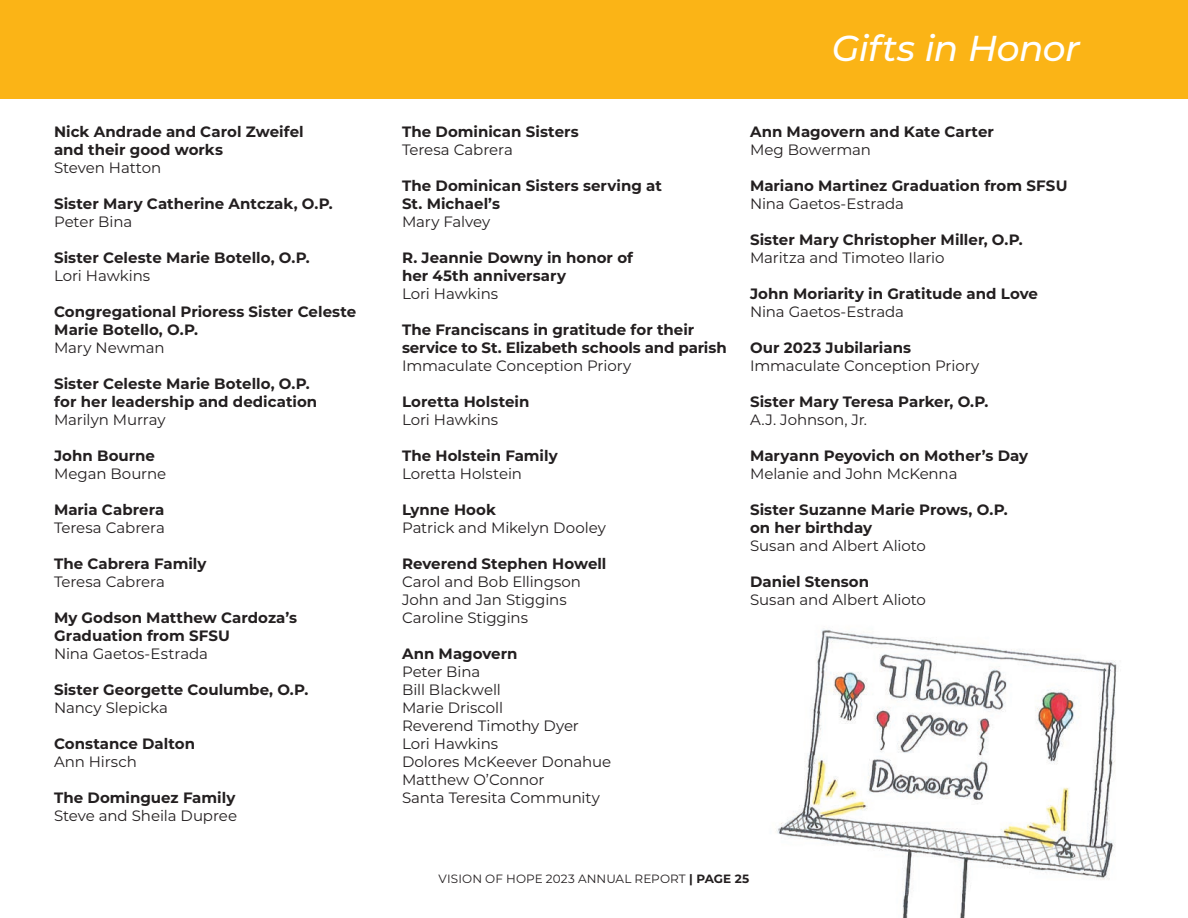
<style>
.page{position:relative;width:1188px;height:918px;background:#fff}
.page>*{position:absolute;margin:0;border:0;box-sizing:border-box;transform-origin:0 0}
.t1{font:italic 500 36px "Montserrat";letter-spacing:-.015em;color:#fff}
.t2{font:700 15px/18px "Montserrat";color:#231f20}
.t3{font:15px "Montserrat";letter-spacing:-.005em;color:#231f20}
.t4{font:12px "Montserrat";letter-spacing:.01em;color:#231f20}
.s1{font-weight:400}
.s2{font-weight:700}
</style>
<div class="page">
<img style="left:776px;top:629px;width:341px;height:289px">
<div style="left:0;top:0;width:1188px;height:98px;background:#fbb416"></div>
<p class="t2" style="left:54px;top:121px;width:251px">Nick Andrade and Carol Zweifel and their good works<br><span class="s1">Steven Hatton</span></p>
<p class="t2" style="left:54px;top:193px;width:280px">Sister Mary Catherine Antczak, O.P.</p>
<p class="t3" style="left:54px;top:211px;width:80px">Peter Bina</p>
<p class="t2" style="left:54px;top:247px;width:257px">Sister Celeste Marie Botello, O.P.</p>
<p class="t3" style="left:54px;top:265px;width:98px">Lori Hawkins</p>
<p class="t2" style="left:54px;top:301px;width:304px">Congregational Prioress Sister Celeste<br>Marie Botello, O.P.</p>
<p class="t3" style="left:54px;top:337px;width:112px">Mary Newman</p>
<p class="t2" style="left:54px;top:373px;width:265px">Sister Celeste Marie Botello, O.P. for her leadership and dedication</p>
<p class="t3" style="left:54px;top:409px;width:113px">Marilyn Murray</p>
<p class="t2" style="left:54px;top:445px;width:102px">John Bourne</p>
<p class="t3" style="left:54px;top:463px;width:114px">Megan Bourne</p>
<p class="t2" style="left:54px;top:499px;width:112px">Maria Cabrera</p>
<p class="t3" style="left:54px;top:517px;width:112px">Teresa Cabrera</p>
<p class="t2" style="left:54px;top:553px;width:154px">The Cabrera Family</p>
<p class="t3" style="left:54px;top:571px;width:112px">Teresa Cabrera</p>
<p class="t2" style="left:54px;top:607px;width:245px">My Godson Matthew Cardoza’s<br>Graduation from SFSU</p>
<p class="t3" style="left:54px;top:643px;width:156px">Nina Gaetos-Estrada</p>
<p class="t2" style="left:54px;top:679px;width:256px">Sister Georgette Coulumbe, O.P.</p>
<p class="t3" style="left:54px;top:697px;width:116px">Nancy Slepicka</p>
<p class="t2" style="left:54px;top:733px;width:143px">Constance Dalton</p>
<p class="t3" style="left:54px;top:751px;width:84px">Ann Hirsch</p>
<p class="t2" style="left:54px;top:787px;width:183px">The Dominguez Family</p>
<p class="t3" style="left:54px;top:805px;width:185px">Steve and Sheila Dupree</p>
<p class="t1" style="left:832px;top:23px;width:250px">Gifts in Honor</p>
<p class="t2" style="left:402px;top:121px;width:178px">The Dominican Sisters</p>
<p class="t3" style="left:402px;top:139px;width:112px">Teresa Cabrera</p>
<p class="t2" style="left:402px;top:175px;width:261px">The Dominican Sisters serving at<br>St. Michael’s</p>
<p class="t3" style="left:402px;top:211px;width:90px">Mary Falvey</p>
<p class="t2" style="left:402px;top:247px;width:233px">R. Jeannie Downy in honor of her 45th anniversary</p>
<p class="t3" style="left:402px;top:283px;width:98px">Lori Hawkins</p>
<p class="t2" style="left:402px;top:319px;width:326px">The Franciscans in gratitude for their service to St. Elizabeth schools and parish</p>
<p class="t3" style="left:402px;top:355px;width:231px">Immaculate Conception Priory</p>
<p class="t2" style="left:402px;top:391px;width:129px">Loretta Holstein</p>
<p class="t3" style="left:402px;top:409px;width:98px">Lori Hawkins</p>
<p class="t2" style="left:402px;top:445px;width:157px">The Holstein Family</p>
<p class="t3" style="left:402px;top:463px;width:121px">Loretta Holstein</p>
<p class="t2" style="left:402px;top:499px;width:95px">Lynne Hook</p>
<p class="t3" style="left:402px;top:517px;width:205px">Patrick and Mikelyn Dooley</p>
<p class="t2" style="left:402px;top:553px;width:206px">Reverend Stephen Howell</p>
<p class="t3" style="left:402px;top:571px;width:181px">Carol and Bob Ellingson</p>
<p class="t3" style="left:402px;top:589px;width:166px">John and Jan Stiggins</p>
<p class="t3" style="left:402px;top:607px;width:128px">Caroline Stiggins</p>
<p class="t2" style="left:402px;top:643px;width:117px">Ann Magovern</p>
<p class="t3" style="left:402px;top:661px;width:80px">Peter Bina</p>
<p class="t3" style="left:402px;top:679px;width:100px">Bill Blackwell</p>
<p class="t3" style="left:402px;top:697px;width:103px">Marie Driscoll</p>
<p class="t3" style="left:402px;top:715px;width:179px">Reverend Timothy Dyer</p>
<p class="t3" style="left:402px;top:733px;width:98px">Lori Hawkins</p>
<p class="t3" style="left:402px;top:751px;width:211px">Dolores McKeever Donahue</p>
<p class="t3" style="left:402px;top:769px;width:144px">Matthew O’Connor</p>
<p class="t3" style="left:402px;top:787px;width:200px">Santa Teresita Community</p>
<p class="t2" style="left:750px;top:121px;width:246px">Ann Magovern and Kate Carter<br><span class="s1">Meg Bowerman</span></p>
<p class="t2" style="left:750px;top:175px;width:319px">Mariano Martinez Graduation from SFSU</p>
<p class="t3" style="left:750px;top:193px;width:156px">Nina Gaetos-Estrada</p>
<p class="t2" style="left:750px;top:229px;width:274px">Sister Mary Christopher Miller, O.P.</p>
<p class="t3" style="left:750px;top:247px;width:196px">Maritza and Timoteo Ilario</p>
<p class="t2" style="left:750px;top:283px;width:289px">John Moriarity in Gratitude and Love</p>
<p class="t3" style="left:750px;top:301px;width:156px">Nina Gaetos-Estrada</p>
<p class="t2" style="left:750px;top:337px;width:163px">Our 2023 Jubilarians</p>
<p class="t3" style="left:750px;top:355px;width:231px">Immaculate Conception Priory</p>
<p class="t2" style="left:750px;top:391px;width:240px">Sister Mary Teresa Parker, O.P.</p>
<p class="t3" style="left:750px;top:409px;width:119px">A.J. Johnson, Jr.</p>
<p class="t2" style="left:750px;top:445px;width:280px">Maryann Peyovich on Mother’s Day</p>
<p class="t3" style="left:750px;top:463px;width:209px">Melanie and John McKenna</p>
<p class="t2" style="left:750px;top:499px;width:259px">Sister Suzanne Marie Prows, O.P. on her birthday</p>
<p class="t3" style="left:750px;top:535px;width:177px">Susan and Albert Alioto</p>
<p class="t2" style="left:750px;top:571px;width:121px">Daniel Stenson</p>
<p class="t3" style="left:750px;top:589px;width:177px">Susan and Albert Alioto</p>
<p class="t4" style="left:439px;top:871px;width:312px">VISION OF HOPE 2023 ANNUAL REPORT <span class="s2">| PAGE 25</span></p>
</div>
